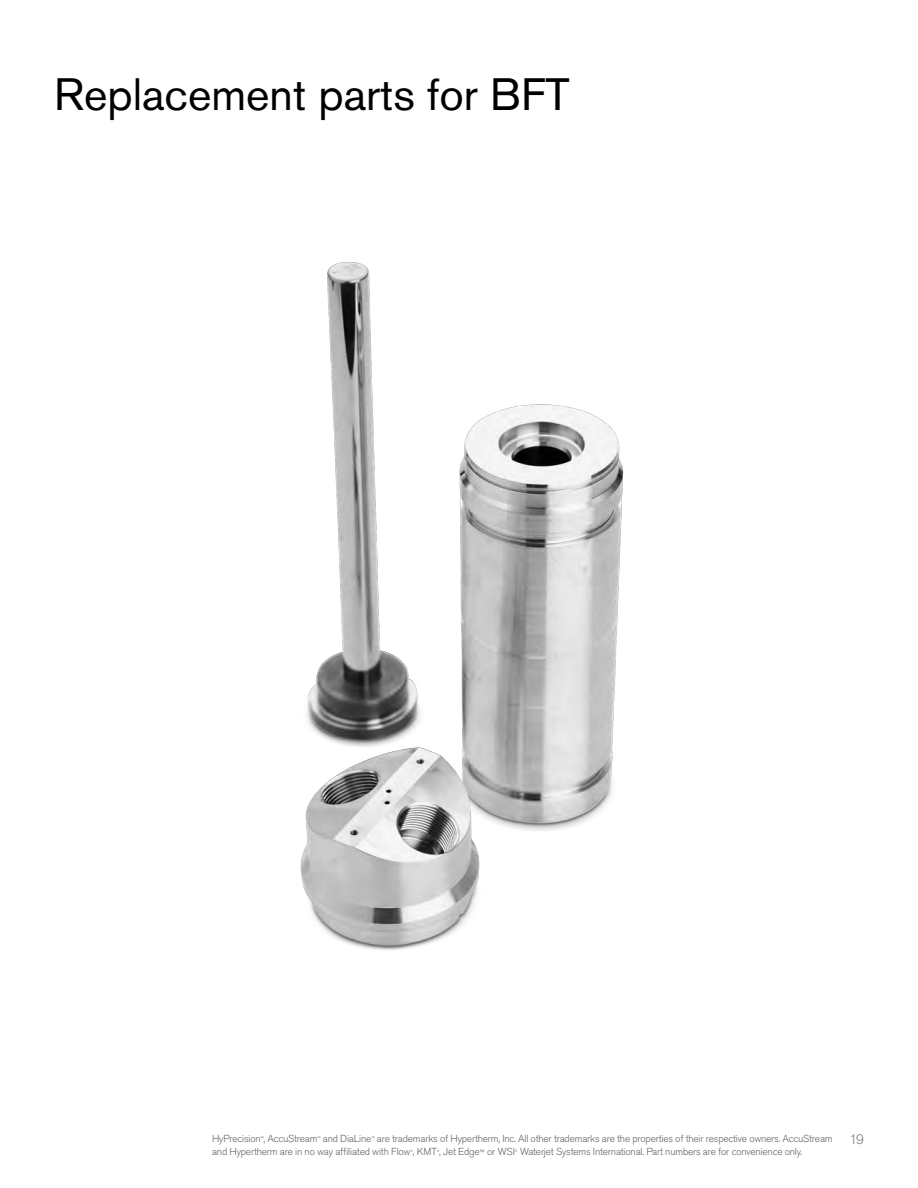
<style>
.page{position:relative;width:918px;height:1188px;background:#fff}
.page>*{position:absolute;margin:0;border:0;box-sizing:border-box;transform-origin:0 0}
.t1{font:45px "Akzidenz Grotesk Pro";color:#000}
.t2{font:300 13.5px "Akzidenz Grotesk Pro";color:#757779}
.t3{font:300 10.2px "Akzidenz Grotesk Pro";letter-spacing:-.02em;color:#636466}
.t4{font:300 3.3px "Akzidenz Grotesk Pro";color:#636466}
.s1{font-size:7.5px}
</style>
<div class="page">
<img style="left:300px;top:262px;width:324px;height:688px">
<h1 class="t1" style="left:54px;top:65px;width:517px">Replacement parts for BFT</h1>
<p class="t3" style="left:212px;top:1131px;width:622px">HyPrecision<sup>™</sup>, AccuStream<sup>™</sup> and DiaLine<sup>™</sup> are trademarks of Hypertherm, Inc. All other trademarks are the properties of their respective owners. AccuStream</p>
<h2 class="t2" style="left:850px;top:1131px;width:16px">19</h2>
<p class="t3" style="left:212px;top:1145px;width:304px">and Hypertherm are in no way affiliated with Flow , KMT , Jet Edge<span class="s1">™</span> or WSI</p>
<p class="t4" style="left:410px;top:1148px;width:4px">®</p>
<p class="t4" style="left:437px;top:1148px;width:4px">®</p>
<p class="t4" style="left:515px;top:1148px;width:4px">®</p>
<p class="t3" style="left:520px;top:1145px;width:283px">Waterjet Systems International. Part numbers are for convenience only.</p>
</div>
